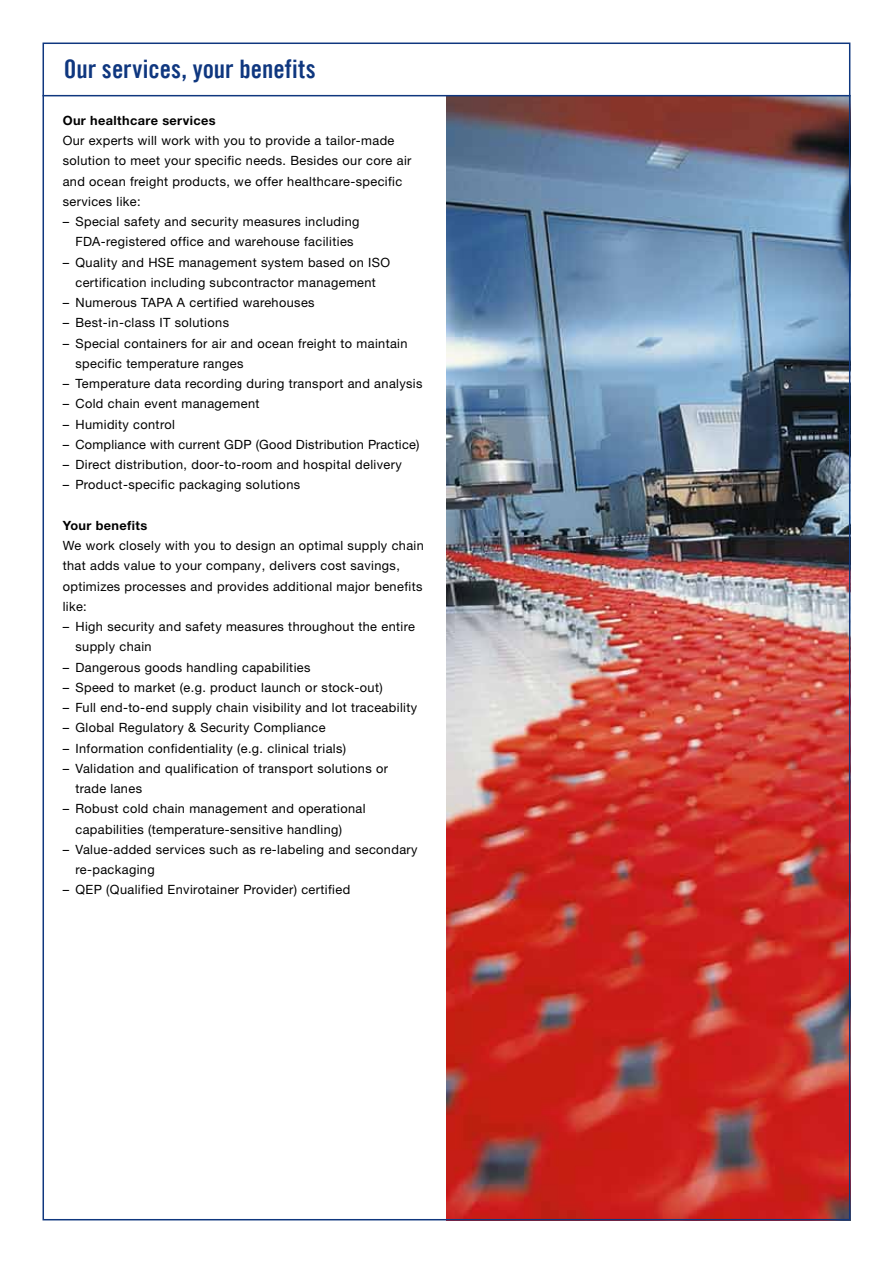
<style>
.page{position:relative;width:893px;height:1263px;background:#fff}
.page>*{position:absolute;margin:0;border:0;box-sizing:border-box;transform-origin:0 0}
.t1{font:25.5px "Trade Gothic LT Bold Cond Twenty";color:#0f377f}
.t2{font:12.75px/20.2px "Helvetica Neue LTW1 G";letter-spacing:.03em;color:#000}
.t3{font:700 12.75px "Helvetica Neue LTW1 G";letter-spacing:.03em;color:#000}
</style>
<div class="page">
<img style="left:446px;top:96px;width:401px;height:1121px">
<hr style="left:43px;top:95px;width:807px;height:1px;background:#0f377f">
<h1 class="t1" style="left:64px;top:54px;width:253px">Our services, your benefits</h1>
<p class="t3" style="left:63px;top:113px;width:154px">Our healthcare services</p>
<p class="t2" style="left:63px;top:130px;width:350px">Our experts will work with you to provide a tailor-made solution to meet your specific needs. Besides our core air and ocean freight products, we offer healthcare-specific services like:</p>
<p class="t2" style="left:63px;top:211px;width:298px;text-align:center">– Special safety and security measures including<br>FDA-registered office and warehouse facilities</p>
<p class="t2" style="left:63px;top:252px;width:329px;text-align:center">– Quality and HSE management system based on ISO certification including subcontractor management</p>
<p class="t2" style="left:63px;top:292px;width:253px">– Numerous TAPA A certified warehouses</p>
<p class="t2" style="left:63px;top:313px;width:168px">– Best-in-class IT solutions</p>
<p class="t2" style="left:75px;top:333px;width:334px;text-indent:-13px">– Special containers for air and ocean freight to maintain specific temperature ranges</p>
<p class="t2" style="left:63px;top:373px;width:361px">– Temperature data recording during transport and analysis</p>
<p class="t2" style="left:63px;top:394px;width:198px">– Cold chain event management</p>
<p class="t2" style="left:63px;top:414px;width:114px">– Humidity control</p>
<p class="t2" style="left:63px;top:434px;width:358px">– Compliance with current GDP (Good Distribution Practice)</p>
<p class="t2" style="left:63px;top:454px;width:341px">– Direct distribution, door-to-room and hospital delivery</p>
<p class="t2" style="left:63px;top:475px;width:239px">– Product-specific packaging solutions</p>
<p class="t3" style="left:63px;top:518px;width:86px">Your benefits</p>
<p class="t2" style="left:63px;top:535px;width:363px">We work closely with you to design an optimal supply chain that adds value to your company, delivers cost savings, optimizes processes and provides additional major benefits like:</p>
<p class="t2" style="left:75px;top:616px;width:341px;text-indent:-13px">– High security and safety measures throughout the entire supply chain</p>
<p class="t2" style="left:63px;top:657px;width:249px">– Dangerous goods handling capabilities</p>
<p class="t2" style="left:63px;top:677px;width:321px">– Speed to market (e.g. product launch or stock-out)</p>
<p class="t2" style="left:63px;top:697px;width:356px">– Full end-to-end supply chain visibility and lot traceability</p>
<p class="t2" style="left:63px;top:718px;width:264px">– Global Regulatory &amp; Security Compliance</p>
<p class="t2" style="left:63px;top:738px;width:285px">– Information confidentiality (e.g. clinical trials)</p>
<p class="t2" style="left:75px;top:758px;width:314px;text-indent:-13px">– Validation and qualification of transport solutions or trade lanes</p>
<p class="t2" style="left:75px;top:799px;width:292px;text-indent:-13px">– Robust cold chain management and operational capabilities (temperature-sensitive handling)</p>
<p class="t2" style="left:75px;top:839px;width:344px;text-indent:-13px">– Value-added services such as re-labeling and secondary re-packaging</p>
<p class="t2" style="left:63px;top:880px;width:289px">– QEP (Qualified Envirotainer Provider) certified</p>
</div>
